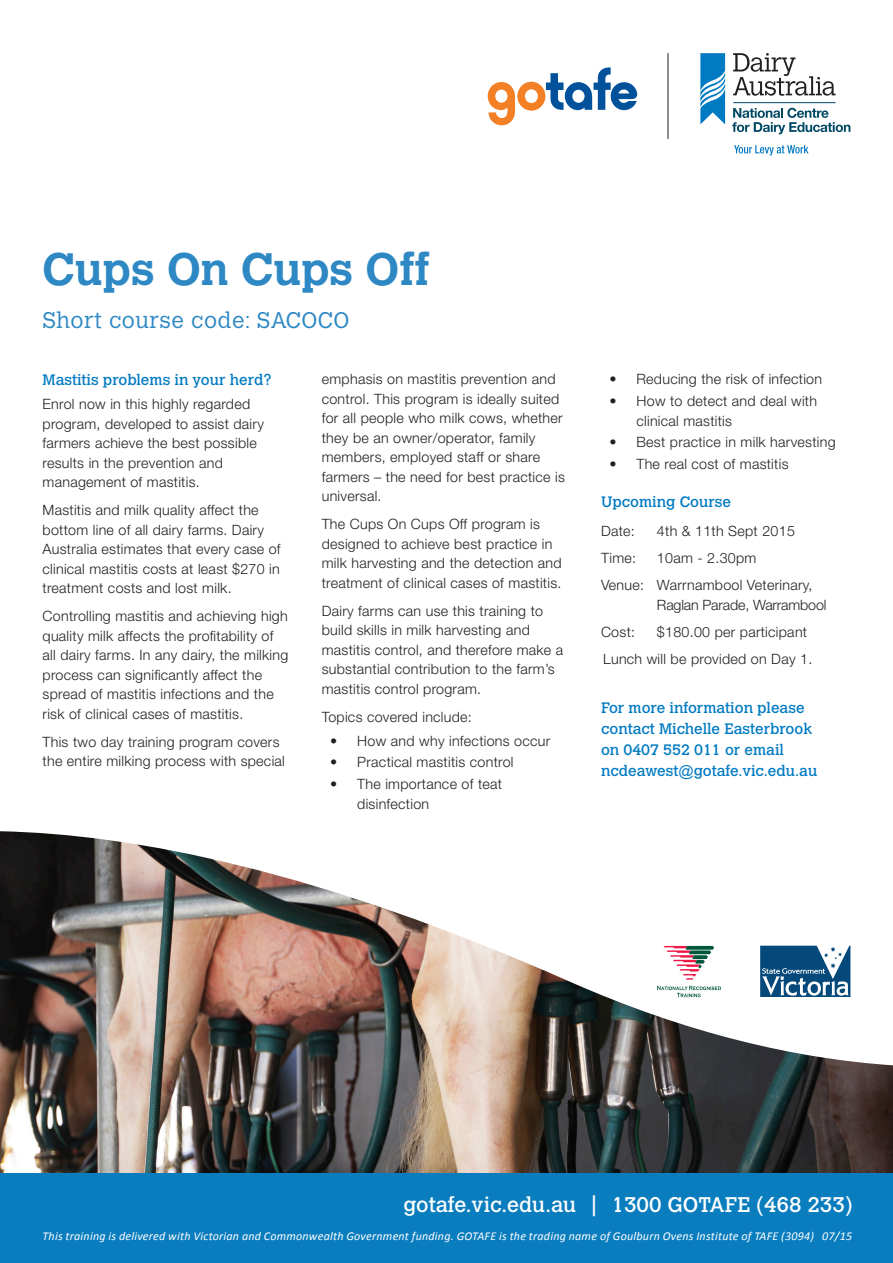
<style>
.page{position:relative;width:893px;height:1263px;background:#fff}
.page>*{position:absolute;margin:0;border:0;box-sizing:border-box;transform-origin:0 0}
.t1{font:700 45px "Calvert MT Std";color:#2d88c3}
.t2{font:300 22.5px "Calvert MT Std";letter-spacing:.02em;color:#2d88c3}
.Course_Sub-Heading{font:21px "Calvert MT Std";color:#fff}
.t3{font:15px/21px "Calvert MT Std";color:#007ac2}
.Body{font:300 14.25px/19.5px "Helvetica Neue LT Std";letter-spacing:.02em;color:#231f20}
.Body-2{font:300 14.25px/19.5px "Helvetica Neue LT Std";letter-spacing:-.01em;color:#231f20}
.t4{font:italic 12px "Calibri";letter-spacing:.02em;color:#fff}
</style>
<div class="page">
<img style="left:0;top:831px;width:893px;height:343px">
<div style="left:0;top:1174px;width:893px;height:89px;background:#0a7dbf"></div>
<svg style="left:657px;top:946px;width:64px;height:51px"></svg>
<svg style="left:760px;top:946px;width:90px;height:51px"></svg>
<svg style="left:487px;top:67px;width:151px;height:59px"></svg>
<hr style="left:668px;top:53px;width:1px;height:86px;background:#231f20">
<svg style="left:700px;top:53px;width:25px;height:71px"></svg>
<svg style="left:733px;top:53px;width:103px;height:43px"></svg>
<hr style="left:733px;top:102px;width:102px;height:1px;background:#004964">
<svg style="left:732px;top:108px;width:118px;height:26px"></svg>
<svg style="left:734px;top:145px;width:75px;height:11px"></svg>
<p class="t1" style="left:43px;top:241px;width:388px">Cups On Cups Off</p>
<p class="t2" style="left:43px;top:308px;width:308px">Short course code: SACOCO</p>
<p class="t3" style="left:43px;top:370px;width:231px">Mastitis problems in your herd?</p>
<p class="Body" style="left:43px;top:394px;width:223px">Enrol now in this highly regarded program, developed to assist dairy farmers achieve the best possible results in the prevention and management of mastitis.</p>
<p class="Body" style="left:43px;top:500px;width:240px">Mastitis and milk quality affect the bottom line of all dairy farms. Dairy Australia estimates that every case of clinical mastitis costs at least $270 in treatment costs and lost milk.</p>
<p class="Body" style="left:43px;top:606px;width:247px">Controlling mastitis and achieving high quality milk affects the profitability of all dairy farms. In any dairy, the milking process can significantly affect the spread of mastitis infections and the risk of clinical cases of mastitis.</p>
<p class="Body" style="left:43px;top:732px;width:244px">This two day training program covers the entire milking process with special</p>
<p class="Body" style="left:322px;top:369px;width:245px">emphasis on mastitis prevention and control. This program is ideally suited for all people who milk cows, whether they be an owner/operator, family members, employed staff or share farmers – the need for best practice is universal.</p>
<p class="Body" style="left:322px;top:514px;width:241px">The Cups On Cups Off program is designed to achieve best practice in milk harvesting and the detection and treatment of clinical cases of mastitis.</p>
<p class="Body" style="left:322px;top:601px;width:243px">Dairy farms can use this training to build skills in milk harvesting and mastitis control, and therefore make a substantial contribution to the farm’s mastitis control program.</p>
<p class="Body" style="left:322px;top:707px;width:152px">Topics covered include:</p>
<p class="Body" style="left:330px;top:731px;width:222px">• How and why infections occur</p>
<p class="Body" style="left:330px;top:752px;width:185px">• Practical mastitis control</p>
<p class="Body" style="left:357px;top:774px;width:146px;text-indent:-27px">• The importance of teat disinfection</p>
<p class="Body" style="left:609px;top:369px;width:214px">• Reducing the risk of infection</p>
<p class="Body" style="left:636px;top:391px;width:182px;text-indent:-27px">• How to detect and deal with clinical mastitis</p>
<p class="Body" style="left:609px;top:432px;width:228px">• Best practice in milk harvesting</p>
<p class="Body" style="left:609px;top:454px;width:181px">• The real cost of mastitis</p>
<p class="t3" style="left:601px;top:491px;width:132px">Upcoming Course</p>
<p class="Body" style="left:601px;top:521px;width:35px">Date:</p>
<p class="Body" style="left:657px;top:521px;width:139px">4th &amp; 11th Sept 2015</p>
<p class="Body" style="left:601px;top:548px;width:37px">Time:</p>
<p class="Body" style="left:657px;top:548px;width:101px">10am - 2.30pm</p>
<p class="Body" style="left:601px;top:575px;width:45px">Venue:</p>
<p class="Body-2" style="left:657px;top:575px;width:171px">Warrnambool Veterinary,<br>Raglan Parade, Warrambool</p>
<p class="Body" style="left:601px;top:622px;width:36px">Cost:</p>
<p class="Body" style="left:657px;top:622px;width:152px">$180.00 per participant</p>
<p class="Body" style="left:603px;top:649px;width:211px">Lunch will be provided on Day 1.</p>
<p class="t3" style="left:601px;top:697px;width:218px">For more information please contact Michelle Easterbrook on 0407 552 011 or email ncdeawest@gotafe.vic.edu.au</p>
<p class="Course_Sub-Heading" style="left:403px;top:1193px;width:451px">gotafe.vic.edu.au | 1300 GOTAFE (468 233)</p>
<p class="t4" style="left:43px;top:1227px;width:811px">This training is delivered with Victorian and Commonwealth Government funding. GOTAFE is the trading name of Goulburn Ovens Institute of TAFE (3094) 07/15</p>
</div>
